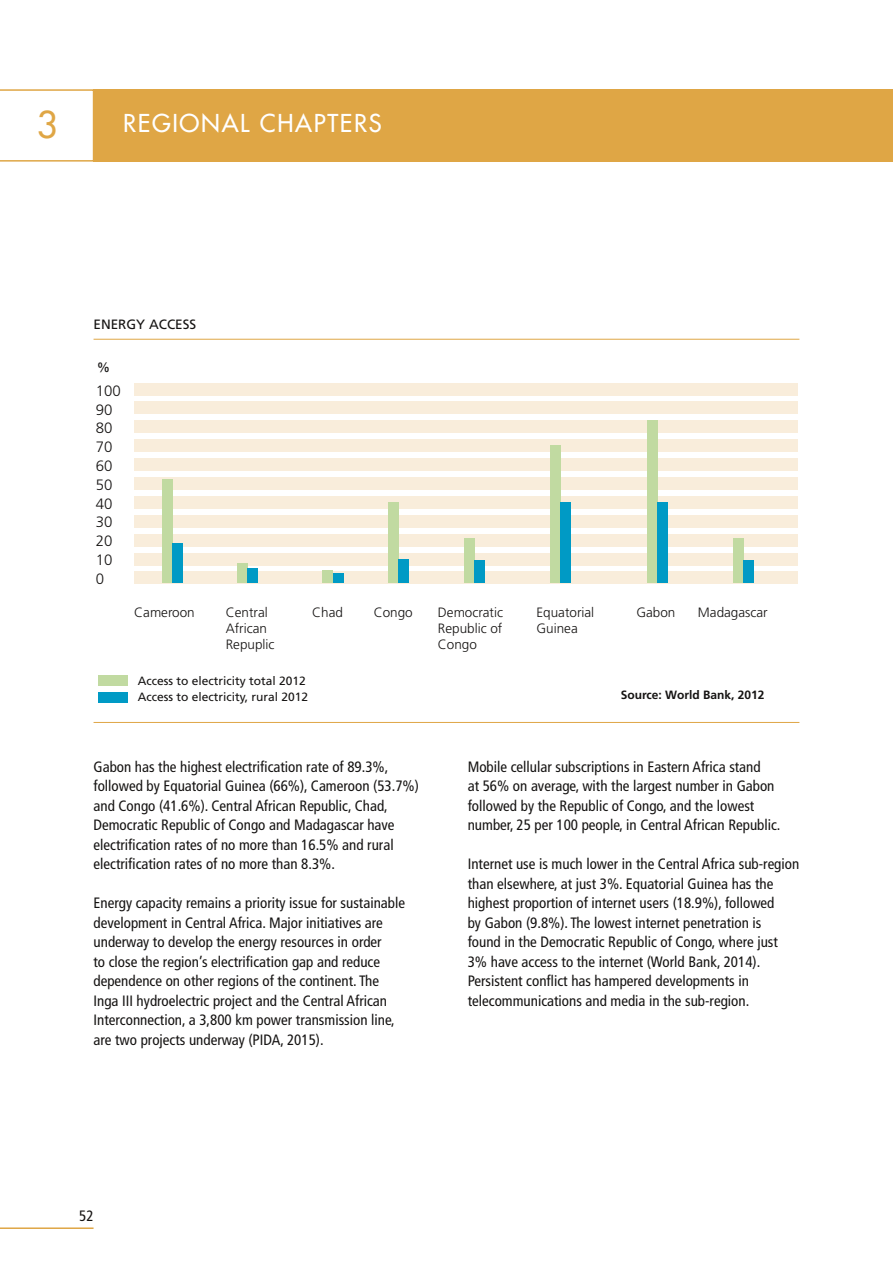
<style>
.page{position:relative;width:893px;height:1263px;background:#fff}
.page>*{position:absolute;margin:0;border:0;box-sizing:border-box;transform-origin:0 0}
.t1{font:36px "Futura";color:#dfa645}
.t2{font:24px "Futura";letter-spacing:.07em;color:#fff}
.t3{font:condensed 15px/19.5px "Frutiger";color:#151312}
.t4{font:300 15px/18.8px "Frutiger";color:#151312}
.t5{font:300 13.5px/16.2px "Frutiger";color:#151312}
.t6{font:13.5px "Frutiger";color:#151312}
.t7{font:12px/16.5px "Frutiger";color:#151312}
.t8{font:700 12px "Frutiger";color:#151312}
</style>
<div class="page">
<hr style="left:0;top:1227px;width:94px;height:2px;background:#dfa645">
<div style="left:134px;top:383px;width:664px;height:12px;background:#f9eddb"></div>
<div style="left:134px;top:402px;width:664px;height:12px;background:#f9eddb"></div>
<div style="left:134px;top:420px;width:664px;height:13px;background:#f9eddb"></div>
<div style="left:134px;top:439px;width:664px;height:13px;background:#f9eddb"></div>
<div style="left:134px;top:458px;width:664px;height:13px;background:#f9eddb"></div>
<div style="left:134px;top:477px;width:664px;height:13px;background:#f9eddb"></div>
<div style="left:134px;top:496px;width:664px;height:13px;background:#f9eddb"></div>
<div style="left:134px;top:515px;width:664px;height:13px;background:#f9eddb"></div>
<div style="left:134px;top:534px;width:664px;height:12px;background:#f9eddb"></div>
<div style="left:134px;top:553px;width:664px;height:12px;background:#f9eddb"></div>
<div style="left:134px;top:571px;width:664px;height:13px;background:#f9eddb"></div>
<div style="left:162px;top:479px;width:10px;height:104px;background:#c1daa1"></div>
<div style="left:237px;top:563px;width:10px;height:20px;background:#c1daa1"></div>
<div style="left:322px;top:570px;width:11px;height:13px;background:#c1daa1"></div>
<div style="left:388px;top:502px;width:10px;height:81px;background:#c1daa1"></div>
<div style="left:464px;top:539px;width:10px;height:44px;background:#c1daa1"></div>
<div style="left:733px;top:539px;width:11px;height:44px;background:#c1daa1"></div>
<div style="left:550px;top:446px;width:11px;height:137px;background:#c1daa1"></div>
<div style="left:647px;top:420px;width:10px;height:163px;background:#c1daa1"></div>
<div style="left:172px;top:544px;width:11px;height:39px;background:#009ac5"></div>
<div style="left:247px;top:568px;width:11px;height:15px;background:#009ac5"></div>
<div style="left:333px;top:573px;width:10px;height:10px;background:#009ac5"></div>
<div style="left:398px;top:559px;width:11px;height:24px;background:#009ac5"></div>
<div style="left:474px;top:561px;width:11px;height:22px;background:#009ac5"></div>
<div style="left:744px;top:561px;width:10px;height:22px;background:#009ac5"></div>
<div style="left:561px;top:502px;width:10px;height:81px;background:#009ac5"></div>
<div style="left:657px;top:502px;width:11px;height:81px;background:#009ac5"></div>
<div style="left:98px;top:675px;width:30px;height:11px;background:#c1daa1"></div>
<div style="left:98px;top:692px;width:30px;height:11px;background:#009ac5"></div>
<div style="left:94px;top:89px;width:799px;height:73px;background:#dfa645"></div>
<svg style="left:0;top:89px;width:94px;height:73px"></svg>
<hr style="left:94px;top:339px;width:705px;height:1px;background:#dfa645">
<hr style="left:94px;top:722px;width:705px;height:1px;background:#dfa645">
<h1 class="t1" style="left:37px;top:101px;width:22px">3</h1>
<h2 class="t2" style="left:123px;top:107px;width:260px">REGIONAL CHAPTERS</h2>
<p class="t6" style="left:94px;top:317px;width:104px">ENERGY ACCESS</p>
<p class="t6" style="left:97px;top:359px;width:15px">%</p>
<p class="t4" style="left:96px;top:381px;width:27px">100<br>90<br>80<br>70<br>60<br>50<br>40<br>30<br>20<br>10<br>0</p>
<p class="t5" style="left:134px;top:604px;width:62px">Cameroon</p>
<p class="t5" style="left:226px;top:604px;width:50px">Central<br>African<br>Repuplic</p>
<p class="t5" style="left:312px;top:604px;width:32px">Chad</p>
<p class="t5" style="left:374px;top:604px;width:41px">Congo</p>
<p class="t5" style="left:438px;top:604px;width:67px;text-align:justify">Democratic Republic of Congo</p>
<p class="t5" style="left:536px;top:604px;width:59px">Equatorial<br>Guinea</p>
<p class="t5" style="left:636px;top:604px;width:41px">Gabon</p>
<p class="t5" style="left:698px;top:604px;width:71px">Madagascar</p>
<p class="t7" style="left:138px;top:672px;width:172px">Access to electricity total 2012<br>Access to electricity, rural 2012</p>
<p class="t8" style="left:621px;top:688px;width:145px">Source: World Bank, 2012</p>
<p class="t3" style="left:94px;top:757px;width:327px">Gabon has the highest electrification rate of 89.3%, followed by Equatorial Guinea (66%), Cameroon (53.7%) and Congo (41.6%). Central African Republic, Chad, Democratic Republic of Congo and Madagascar have electrification rates of no more than 16.5% and rural electrification rates of no more than 8.3%.</p>
<p class="t3" style="left:94px;top:893px;width:313px">Energy capacity remains a priority issue for sustainable development in Central Africa. Major initiatives are underway to develop the energy resources in order<br>to close the region’s electrification gap and reduce dependence on other regions of the continent. The Inga III hydroelectric project and the Central African Interconnection, a 3,800 km power transmission line, are two projects underway (PIDA, 2015).</p>
<p class="t3" style="left:468px;top:757px;width:314px">Mobile cellular subscriptions in Eastern Africa stand<br>at 56% on average, with the largest number in Gabon followed by the Republic of Congo, and the lowest number, 25 per 100 people, in Central African Republic.</p>
<p class="t3" style="left:468px;top:854px;width:333px">Internet use is much lower in the Central Africa sub-region than elsewhere, at just 3%. Equatorial Guinea has the highest proportion of internet users (18.9%), followed<br>by Gabon (9.8%). The lowest internet penetration is<br>found in the Democratic Republic of Congo, where just 3% have access to the internet (World Bank, 2014).<br>Persistent conflict has hampered developments in telecommunications and media in the sub-region.</p>
<p class="t3" style="left:79px;top:1206px;width:16px">52</p>
</div>
